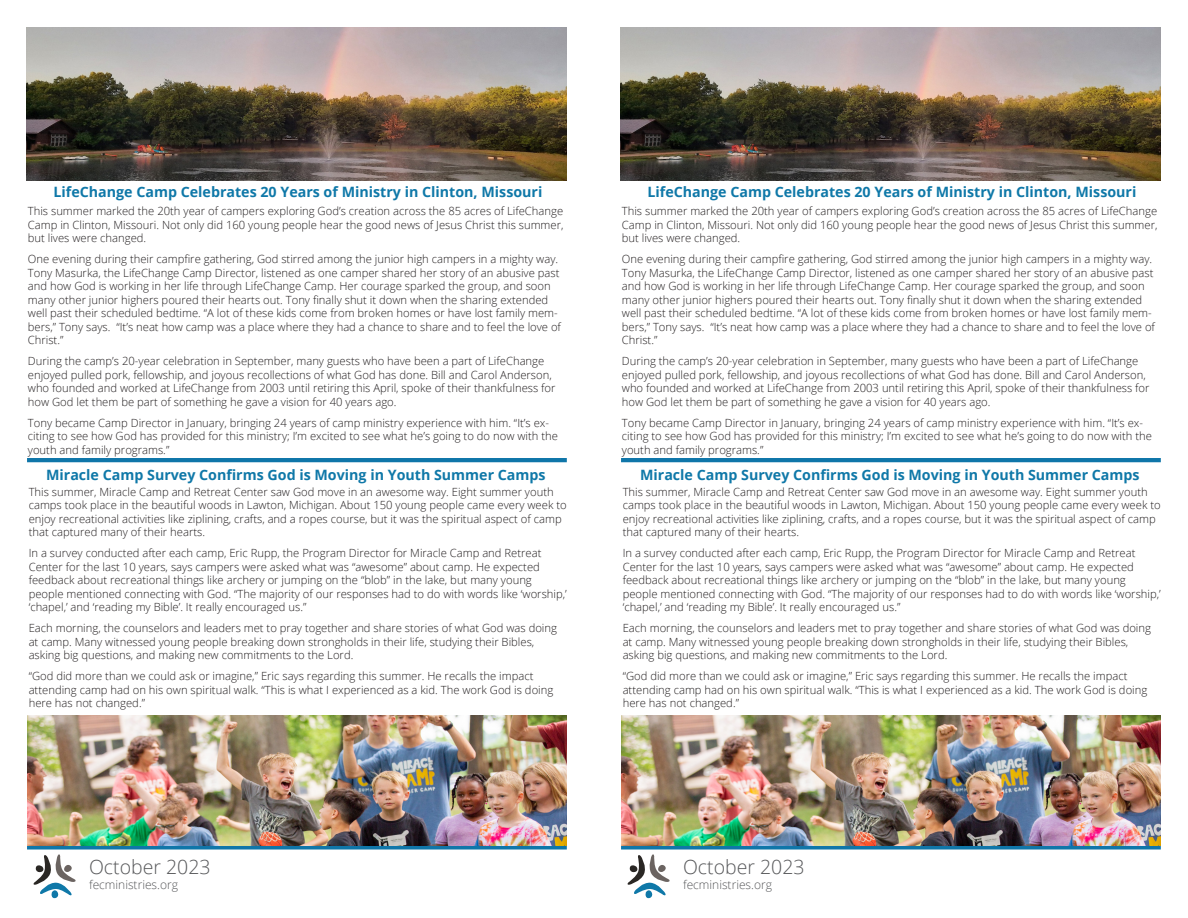
<style>
.page{position:relative;width:1188px;height:918px;background:#fff}
.page>*{position:absolute;margin:0;border:0;box-sizing:border-box;transform-origin:0 0}
.t1{font:300 19.5px "Open Sans";color:#57585a}
.t2{font:700 14.25px "Open Sans";color:#0f78a8}
.t3{font:300 12px "Open Sans";color:#57585a}
.t4{font:300 11.25px/13.5px "Open Sans";color:#231f20}
</style>
<div class="page">
<img style="left:621px;top:28px;width:540px;height:153px">
<img style="left:27px;top:28px;width:540px;height:153px">
<svg style="left:627px;top:854px;width:43px;height:45px"></svg>
<svg style="left:33px;top:854px;width:43px;height:45px"></svg>
<div style="left:621px;top:845px;width:540px;height:5px;background:#0f76a9"></div>
<div style="left:27px;top:845px;width:540px;height:5px;background:#0f76a9"></div>
<hr style="left:621px;top:458px;width:540px;height:4px;background:#0f76a9">
<hr style="left:27px;top:458px;width:540px;height:4px;background:#0f76a9">
<img style="left:621px;top:716px;width:539px;height:129px">
<img style="left:27px;top:716px;width:539px;height:129px">
<p class="t2" style="left:53px;top:182px;width:491px">LifeChange Camp Celebrates 20 Years of Ministry in Clinton, Missouri</p>
<p class="t2" style="left:647px;top:182px;width:491px">LifeChange Camp Celebrates 20 Years of Ministry in Clinton, Missouri</p>
<p class="t4" style="left:28px;top:204px;width:537px;text-align:justify">This summer marked the 20th year of campers exploring God’s creation across the 85 acres of LifeChange Camp in Clinton, Missouri. Not only did 160 young people hear the good news of Jesus Christ this summer, but lives were changed.</p>
<p class="t4" style="left:28px;top:252px;width:535px">One evening during their campfire gathering, God stirred among the junior high campers in a mighty way.<br>Tony Masurka, the LifeChange Camp Director, listened as one camper shared her story of an abusive past and how God is working in her life through LifeChange Camp. Her courage sparked the group, and soon many other junior highers poured their hearts out. Tony finally shut it down when the sharing extended well past their scheduled bedtime. “A lot of these kids come from broken homes or have lost family mem&shy;bers,” Tony says. “It’s neat how camp was a place where they had a chance to share and to feel the love of Christ.”</p>
<p class="t4" style="left:28px;top:354px;width:529px">During the camp’s 20-year celebration in September, many guests who have been a part of LifeChange enjoyed pulled pork, fellowship, and joyous recollections of what God has done. Bill and Carol Anderson, who founded and worked at LifeChange from 2003 until retiring this April, spoke of their thankfulness for how God let them be part of something he gave a vision for 40 years ago.</p>
<p class="t4" style="left:28px;top:416px;width:532px">Tony became Camp Director in January, bringing 24 years of camp ministry experience with him. “It’s ex&shy;citing to see how God has provided for this ministry; I’m excited to see what he’s going to do now with the youth and family programs.”</p>
<p class="t4" style="left:622px;top:204px;width:537px;text-align:justify">This summer marked the 20th year of campers exploring God’s creation across the 85 acres of LifeChange Camp in Clinton, Missouri. Not only did 160 young people hear the good news of Jesus Christ this summer, but lives were changed.</p>
<p class="t4" style="left:622px;top:252px;width:535px">One evening during their campfire gathering, God stirred among the junior high campers in a mighty way.<br>Tony Masurka, the LifeChange Camp Director, listened as one camper shared her story of an abusive past and how God is working in her life through LifeChange Camp. Her courage sparked the group, and soon many other junior highers poured their hearts out. Tony finally shut it down when the sharing extended well past their scheduled bedtime. “A lot of these kids come from broken homes or have lost family mem&shy;bers,” Tony says. “It’s neat how camp was a place where they had a chance to share and to feel the love of Christ.”</p>
<p class="t4" style="left:622px;top:354px;width:529px">During the camp’s 20-year celebration in September, many guests who have been a part of LifeChange enjoyed pulled pork, fellowship, and joyous recollections of what God has done. Bill and Carol Anderson, who founded and worked at LifeChange from 2003 until retiring this April, spoke of their thankfulness for how God let them be part of something he gave a vision for 40 years ago.</p>
<p class="t4" style="left:622px;top:416px;width:532px">Tony became Camp Director in January, bringing 24 years of camp ministry experience with him. “It’s ex&shy;citing to see how God has provided for this ministry; I’m excited to see what he’s going to do now with the youth and family programs.”</p>
<p class="t2" style="left:46px;top:465px;width:501px">Miracle Camp Survey Confirms God is Moving in Youth Summer Camps</p>
<p class="t2" style="left:640px;top:465px;width:501px">Miracle Camp Survey Confirms God is Moving in Youth Summer Camps</p>
<p class="t4" style="left:29px;top:484px;width:540px">This summer, Miracle Camp and Retreat Center saw God move in an awesome way. Eight summer youth camps took place in the beautiful woods in Lawton, Michigan. About 150 young people came every week to enjoy recreational activities like ziplining, crafts, and a ropes course, but it was the spiritual aspect of camp that captured many of their hearts.</p>
<p class="t4" style="left:29px;top:546px;width:540px">In a survey conducted after each camp, Eric Rupp, the Program Director for Miracle Camp and Retreat Center for the last 10 years, says campers were asked what was “awesome” about camp. He expected feedback about recreational things like archery or jumping on the “blob” in the lake, but many young people mentioned connecting with God. “The majority of our responses had to do with words like ‘worship,’ ‘chapel,’ and ‘reading my Bible’. It really encouraged us.”</p>
<p class="t4" style="left:29px;top:621px;width:530px">Each morning, the counselors and leaders met to pray together and share stories of what God was doing at camp. Many witnessed young people breaking down strongholds in their life, studying their Bibles, asking big questions, and making new commitments to the Lord.</p>
<p class="t4" style="left:29px;top:669px;width:526px">“God did more than we could ask or imagine,” Eric says regarding this summer. He recalls the impact attending camp had on his own spiritual walk. “This is what I experienced as a kid. The work God is doing here has not changed.”</p>
<p class="t4" style="left:623px;top:484px;width:540px">This summer, Miracle Camp and Retreat Center saw God move in an awesome way. Eight summer youth camps took place in the beautiful woods in Lawton, Michigan. About 150 young people came every week to enjoy recreational activities like ziplining, crafts, and a ropes course, but it was the spiritual aspect of camp that captured many of their hearts.</p>
<p class="t4" style="left:623px;top:546px;width:540px">In a survey conducted after each camp, Eric Rupp, the Program Director for Miracle Camp and Retreat Center for the last 10 years, says campers were asked what was “awesome” about camp. He expected feedback about recreational things like archery or jumping on the “blob” in the lake, but many young people mentioned connecting with God. “The majority of our responses had to do with words like ‘worship,’ ‘chapel,’ and ‘reading my Bible’. It really encouraged us.”</p>
<p class="t4" style="left:623px;top:621px;width:530px">Each morning, the counselors and leaders met to pray together and share stories of what God was doing at camp. Many witnessed young people breaking down strongholds in their life, studying their Bibles, asking big questions, and making new commitments to the Lord.</p>
<p class="t4" style="left:623px;top:669px;width:526px">“God did more than we could ask or imagine,” Eric says regarding this summer. He recalls the impact attending camp had on his own spiritual walk. “This is what I experienced as a kid. The work God is doing here has not changed.”</p>
<h1 class="t1" style="left:89px;top:854px;width:123px">October 2023</h1>
<p class="t3" style="left:89px;top:876px;width:90px">fecministries.org</p>
<h1 class="t1" style="left:683px;top:854px;width:123px">October 2023</h1>
<p class="t3" style="left:683px;top:876px;width:90px">fecministries.org</p>
</div>
